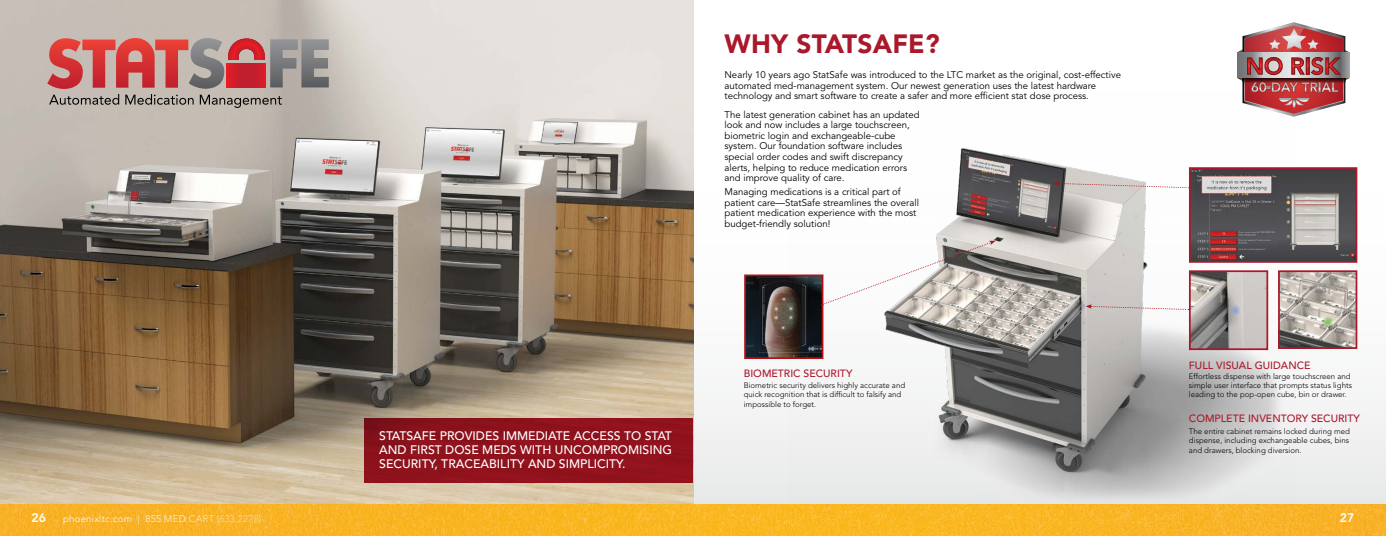
<style>
.page{position:relative;width:1386px;height:536px;background:#fff}
.page>*{position:absolute;margin:0;border:0;box-sizing:border-box;transform-origin:0 0}
.t1{font:900 26.25px "Avenir LT Pro";letter-spacing:.01em;color:#aa182c}
.t2{font:500 12.25px/14px "Avenir LT Pro";color:#fff;text-align:justify}
.t3{font:800 12.25px "Avenir LT Pro";color:#fff}
.t4{font:500 10.5px "Avenir LT Pro";color:#aa182c}
.t5{font:9.62px/10.5px "Avenir LT Pro";color:#000}
.t6{font:300 9.62px "Avenir LT Pro";letter-spacing:.025em;color:#fff}
.t7{font:300 7.88px/9.6px "Avenir LT Pro";color:#000}
</style>
<div class="page">
<div style="left:0;top:0;width:1386px;height:536px;background:linear-gradient(to bottom,#fff,#eeeff0)"></div>
<img style="left:0;top:0;width:693px;height:504px">
<img style="left:790px;top:93px;width:505px;height:411px">
<div style="left:364px;top:417px;width:329px;height:65px;background:#8f121c"></div>
<img style="left:747px;top:277px;width:73px;height:79px">
<div style="left:744px;top:274px;width:79px;height:85px;border:2px solid #b11116"></div>
<img style="left:1281px;top:273px;width:73px;height:73px">
<div style="left:1278px;top:270px;width:79px;height:79px;border:2px solid #aa182c"></div>
<img style="left:1192px;top:273px;width:73px;height:74px">
<div style="left:1189px;top:270px;width:79px;height:80px;border:2px solid #aa182c"></div>
<img style="left:1192px;top:170px;width:162px;height:90px">
<div style="left:1189px;top:167px;width:168px;height:96px;border:2px solid #aa182c"></div>
<svg style="left:1237px;top:22px;width:112px;height:95px"></svg>
<svg style="left:47px;top:38px;width:282px;height:70px;background:#b5807e"></svg>
<svg style="left:1053px;top:181px;width:137px;height:7px"></svg>
<svg style="left:1086px;top:304px;width:103px;height:6px"></svg>
<svg style="left:821px;top:241px;width:175px;height:65px"></svg>
<img style="left:0;top:504px;width:1386px;height:32px">
<div style="left:32px;top:512px;width:13px;height:9px;background:#000;opacity:.1"></div>
<div style="left:1341px;top:512px;width:13px;height:9px;background:#fff;opacity:.75"></div>
<div style="left:1341px;top:513px;width:13px;height:8px;background:#000;opacity:.1"></div>
<div style="left:64px;top:514px;width:197px;height:10px;background:#fff;opacity:.75"></div>
<div style="left:64px;top:514px;width:197px;height:9px;background:#000;opacity:.15"></div>
<h1 class="t1" style="left:724px;top:28px;width:217px">WHY STATSAFE?</h1>
<p class="t5" style="left:724px;top:70px;width:398px">Nearly 10 years ago StatSafe was introduced to the LTC market as the original, cost-effective automated med-management system. Our newest generation uses the latest hardware technology and smart software to create a safer and more efficient stat dose process.</p>
<p class="t5" style="left:724px;top:109px;width:197px">The latest generation cabinet has an updated look and now includes a large touchscreen, biometric login and exchangeable-cube system. Our foundation software includes special order codes and swift discrepancy alerts, helping to reduce medication errors and improve quality of care.</p>
<p class="t5" style="left:724px;top:187px;width:196px">Managing medications is a critical part of patient care—StatSafe streamlines the overall patient medication experience with the most budget-friendly solution!</p>
<p class="t2" style="left:379px;top:429px;width:294px">STATSAFE PROVIDES IMMEDIATE ACCESS TO STAT AND FIRST DOSE MEDS WITH UNCOMPROMISING SECURITY, TRACEABILITY AND SIMPLICITY.</p>
<p class="t4" style="left:744px;top:366px;width:110px">BIOMETRIC SECURITY</p>
<p class="t7" style="left:744px;top:380px;width:163px">Biometric security delivers highly accurate and quick recognition that is difficult to falsify and impossible to forget.</p>
<p class="t4" style="left:1189px;top:359px;width:123px">FULL VISUAL GUIDANCE</p>
<p class="t7" style="left:1189px;top:372px;width:165px;line-height:8.8px">Effortless dispense with large touchscreen and simple user interface that prompts status lights leading to the pop-open cube, bin or drawer.</p>
<p class="t4" style="left:1189px;top:412px;width:172px">COMPLETE INVENTORY SECURITY</p>
<p class="t7" style="left:1189px;top:426px;width:163px;text-align:justify">The entire cabinet remains locked during med dispense, including exchangeable cubes, bins and drawers, blocking diversion.</p>
<p class="t3" style="left:32px;top:510px;width:16px">26</p>
<p class="t6" style="left:63px;top:512px;width:200px">phoenixltc.com | 855.MED.CART (633.2278)</p>
<p class="t3" style="left:1340px;top:510px;width:16px">27</p>
</div>
